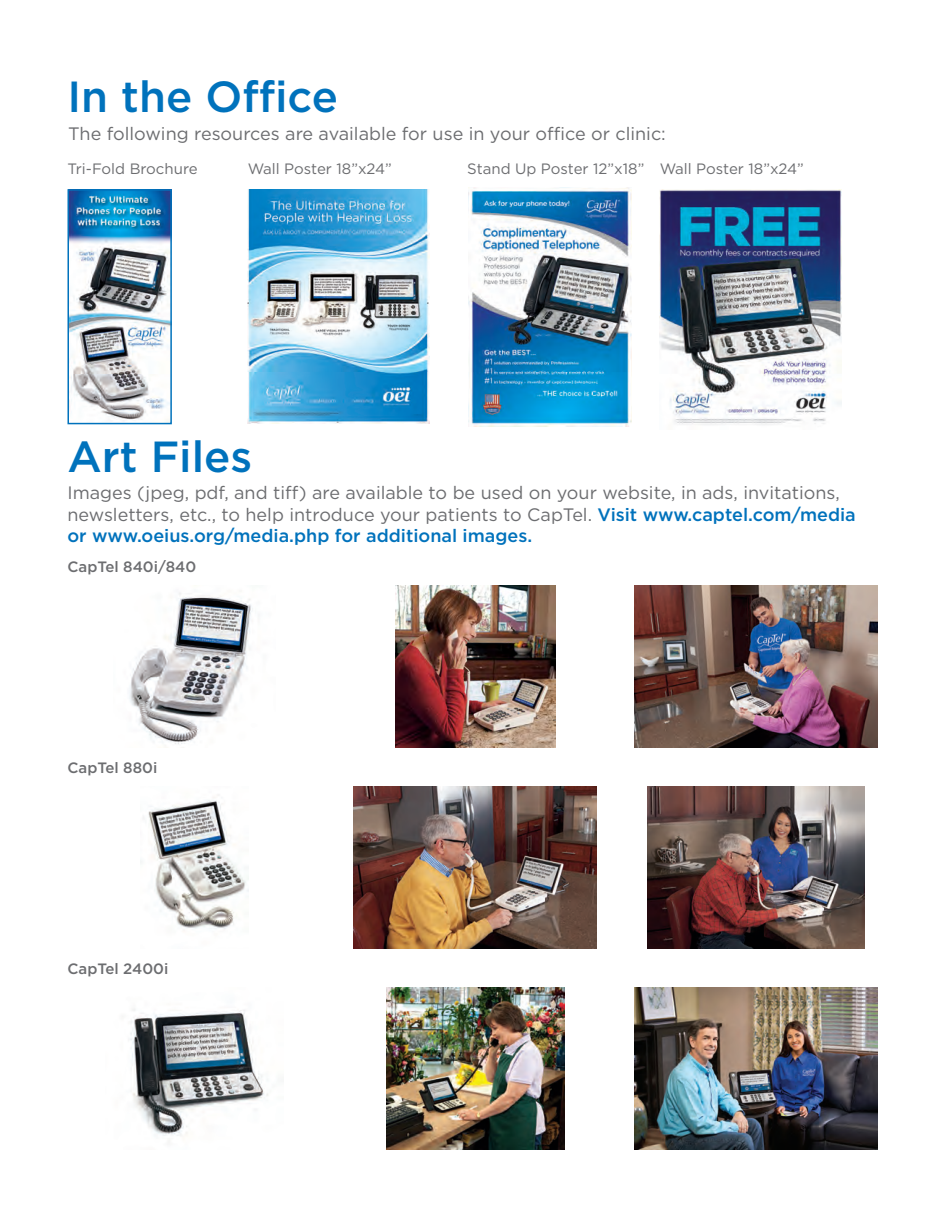
<style>
.page{position:relative;width:945px;height:1215px;background:#fff}
.page>*{position:absolute;margin:0;border:0;box-sizing:border-box;transform-origin:0 0}
.Body_Text_CSN{font:500 43.5px "Gotham";color:#0072bc}
.t1{font:18px/21.6px "Gotham";color:#6c6d70}
.t2{font:15px "Gotham";color:#6c6d70}
.t3{font:500 15px "Gotham";color:#6c6d70}
.s1{font-weight:500;color:#0072bc}
</style>
<div class="page">
<img style="left:71px;top:192px;width:98px;height:229px">
<div style="left:68px;top:189px;width:104px;height:235px;border:2px solid #0072bc"></div>
<img style="left:248px;top:189px;width:181px;height:234px">
<img style="left:468px;top:188px;width:163px;height:238px">
<img style="left:129px;top:592px;width:124px;height:152px">
<img style="left:395px;top:586px;width:160px;height:162px">
<img style="left:635px;top:586px;width:242px;height:162px">
<img style="left:140px;top:795px;width:108px;height:134px">
<img style="left:354px;top:787px;width:243px;height:162px">
<img style="left:647px;top:787px;width:218px;height:162px">
<img style="left:130px;top:1009px;width:138px;height:127px">
<img style="left:386px;top:988px;width:178px;height:162px">
<img style="left:635px;top:988px;width:243px;height:162px">
<img style="left:660px;top:189px;width:182px;height:236px">
<p class="Body_Text_CSN" style="left:68px;top:68px;width:272px">In the Office</p>
<p class="t1" style="left:68px;top:122px;width:599px">The following resources are available for use in your office or clinic:</p>
<p class="t2" style="left:68px;top:159px;width:132px">Tri-Fold Brochure</p>
<p class="t2" style="left:248px;top:159px;width:146px">Wall Poster 18”x24”</p>
<p class="t2" style="left:467px;top:159px;width:179px">Stand Up Poster 12”x18”</p>
<p class="t2" style="left:660px;top:159px;width:146px">Wall Poster 18”x24”</p>
<p class="Body_Text_CSN" style="left:68px;top:428px;width:186px">Art Files</p>
<p class="t1" style="left:68px;top:482px;width:790px">Images (jpeg, pdf, and tiff) are available to be used on your website, in ads, invitations, newsletters, etc., to help introduce your patients to CapTel. <span class="s1">Visit www.captel.com/media or www.oeius.org/media.php for additional images.</span></p>
<p class="t3" style="left:68px;top:557px;width:130px">CapTel 840i/840</p>
<p class="t3" style="left:68px;top:758px;width:91px">CapTel 880i</p>
<p class="t3" style="left:68px;top:959px;width:102px">CapTel 2400i</p>
</div>
